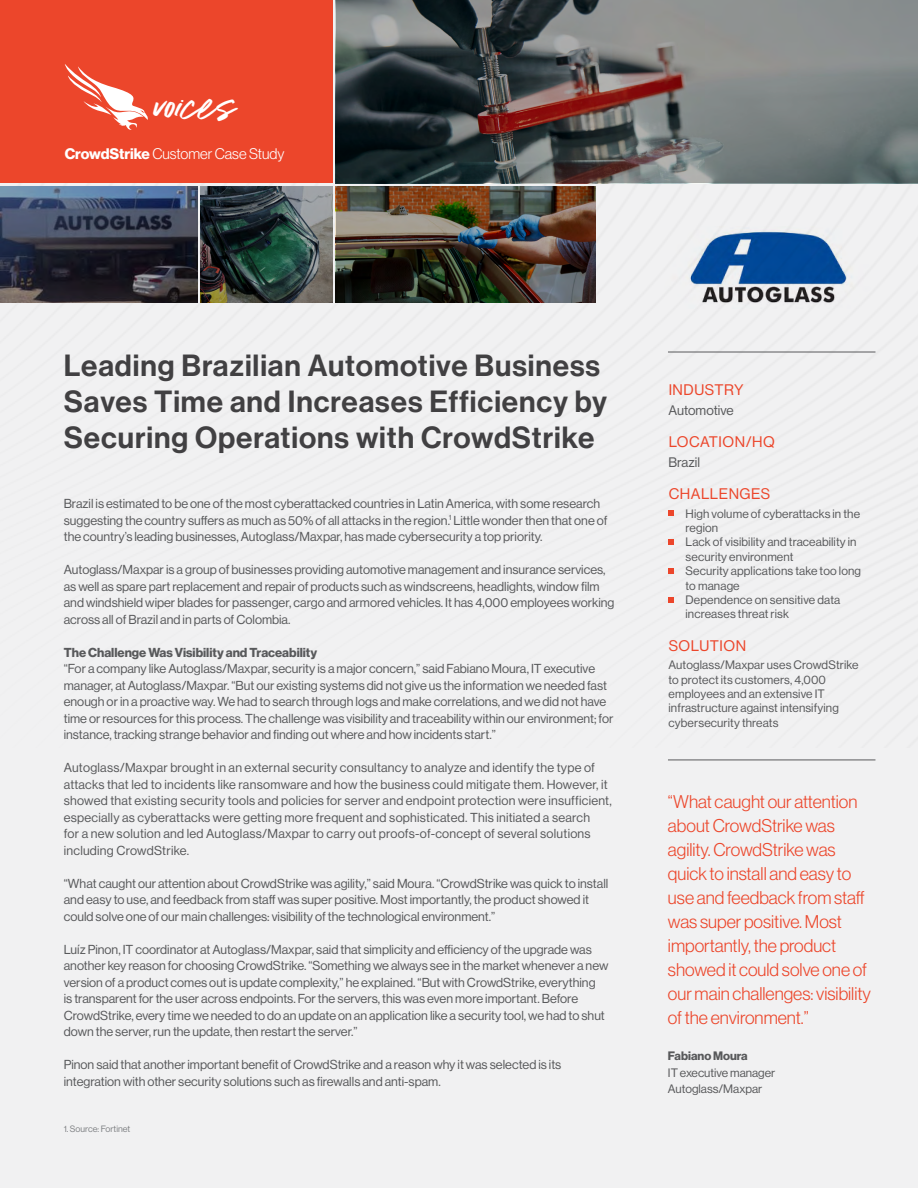
<style>
.page{position:relative;width:918px;height:1188px;background:#f1f1f2}
.page>*{position:absolute;margin:0;border:0;box-sizing:border-box;transform-origin:0 0}
.t1{font:33.45px "Addictive";color:#fff}
.t2{font:500 30px/36px "Haas Grot Disp 65";letter-spacing:.03em;color:#414042}
.t3{font:300 18px/24px "Haas Grot Disp 45";color:#ec462b}
.t4{font:15px "Haas Grot Disp 55 Roman";letter-spacing:.035em;color:#ec462b}
.t5{font:300 15px "Haas Grot Disp 45";color:#fff}
.t6{font:13.5px "Haas Grot Disp 55 Roman";color:#58595b}
.t7{font:12.75px/16.5px "Haas Grot Disp 55 Roman";color:#58595b}
.t8{font:12.75px/16.5px "Haas Grot Disp 55 Roman";letter-spacing:.02em;color:#58595b}
.t9{font:700 12.75px "Haas Grot Disp 75";color:#58595b}
.t10{font:12px/14.4px "Haas Grot Disp 55 Roman";letter-spacing:.01em;color:#58595b}
.t11{font:700 12px "Haas Grot Disp 75";color:#58595b}
.t12{font:9px "Haas Grot Disp 55 Roman";color:#808285}
.s1{font-family:"Haas Grot Disp 75";font-weight:700}
</style>
<div class="page">
<div style="left:0;top:0;width:332px;height:183px;background:#ec462b"></div>
<svg style="left:65px;top:64px;width:83px;height:66px"></svg>
<hr style="left:668px;top:760px;width:207px;height:1px;background:#58595b">
<hr style="left:668px;top:352px;width:207px;height:1px;background:#58595b">
<svg style="left:669px;top:510px;width:5px;height:6px"></svg>
<svg style="left:669px;top:539px;width:5px;height:6px"></svg>
<svg style="left:669px;top:568px;width:5px;height:6px"></svg>
<svg style="left:669px;top:597px;width:5px;height:5px"></svg>
<img style="left:689px;top:229px;width:162px;height:76px">
<svg style="left:336px;top:0;width:582px;height:183px;background:#626465"></svg>
<svg style="left:0;top:186px;width:197px;height:116px;background:#363c4d"></svg>
<img style="left:201px;top:186px;width:132px;height:116px">
<img style="left:336px;top:186px;width:259px;height:116px">
<h1 class="t1" style="left:153px;top:88px;width:80px">voices</h1>
<p class="t5" style="left:65px;top:146px;width:221px"><span class="s1">CrowdStrike</span> Customer Case Study</p>
<h2 class="t2" style="left:64px;top:348px;width:545px">Leading Brazilian Automotive Business<br>Saves Time and Increases Efficiency by<br>Securing Operations with CrowdStrike</h2>
<p class="t7" style="left:64px;top:495px;width:545px">Brazil is estimated to be one of the most cyberattacked countries in Latin America, with some research suggesting the country suffers as much as 50% of all attacks in the region.<sup>1</sup> Little wonder then that one of the country’s leading businesses, Autoglass/Maxpar, has made cybersecurity a top priority.</p>
<p class="t7" style="left:64px;top:561px;width:552px">Autoglass/Maxpar is a group of businesses providing automotive management and insurance services, as well as spare part replacement and repair of products such as windscreens, headlights, window film and windshield wiper blades for passenger, cargo and armored vehicles. It has 4,000 employees working across all of Brazil and in parts of Colombia.</p>
<p class="t9" style="left:64px;top:645px;width:255px">The Challenge Was Visibility and Traceability</p>
<p class="t7" style="left:64px;top:660px;width:551px">“For a company like Autoglass/Maxpar, security is a major concern,” said Fabiano Moura, IT executive manager, at Autoglass/Maxpar. “But our existing systems did not give us the information we needed fast enough or in a proactive way. We had to search through logs and make correlations, and we did not have time or resources for this process. The challenge was visibility and traceability within our environment; for instance, tracking strange behavior and finding out where and how incidents start.”</p>
<p class="t8" style="left:64px;top:759px;width:550px">Autoglass/Maxpar brought in an external security consultancy to analyze and identify the type of attacks that led to incidents like ransomware and how the business could mitigate them. However, it showed that existing security tools and policies for server and endpoint protection were insufficient, especially as cyberattacks were getting more frequent and sophisticated. This initiated a search<br>for a new solution and led Autoglass/Maxpar to carry out proofs-of-concept of several solutions including CrowdStrike.</p>
<p class="t7" style="left:64px;top:875px;width:546px">“What caught our attention about CrowdStrike was agility,” said Moura. “CrowdStrike was quick to install and easy to use, and feedback from staff was super positive. Most importantly, the product showed it could solve one of our main challenges: visibility of the technological environment.”</p>
<p class="t7" style="left:64px;top:941px;width:546px">Luíz Pinon, IT coordinator at Autoglass/Maxpar, said that simplicity and efficiency of the upgrade was another key reason for choosing CrowdStrike. “Something we always see in the market whenever a new version of a product comes out is update complexity,” he explained. “But with CrowdStrike, everything<br>is transparent for the user across endpoints. For the servers, this was even more important. Before CrowdStrike, every time we needed to do an update on an application like a security tool, we had to shut down the server, run the update, then restart the server.”</p>
<p class="t7" style="left:64px;top:1056px;width:499px">Pinon said that another important benefit of CrowdStrike and a reason why it was selected is its integration with other security solutions such as firewalls and anti-spam.</p>
<p class="t12" style="left:64px;top:1123px;width:68px">1. Source: Fortinet</p>
<p class="t4" style="left:669px;top:382px;width:76px">INDUSTRY</p>
<p class="t6" style="left:669px;top:403px;width:67px">Automotive</p>
<p class="t4" style="left:669px;top:433px;width:108px">LOCATION/HQ</p>
<p class="t6" style="left:669px;top:454px;width:33px">Brazil</p>
<p class="t4" style="left:669px;top:485px;width:103px">CHALLENGES</p>
<p class="t10" style="left:686px;top:506px;width:177px">High volume of cyberattacks in the region<br>Lack of visibility and traceability in security environment<br>Security applications take too long to manage<br>Dependence on sensitive data increases threat risk</p>
<p class="t4" style="left:669px;top:637px;width:79px">SOLUTION</p>
<p class="t10" style="left:669px;top:658px;width:191px">Autoglass/Maxpar uses CrowdStrike to protect its customers, 4,000 employees and an extensive IT infrastructure against intensifying cybersecurity threats</p>
<p class="t3" style="left:668px;top:789px;width:204px">“What caught our attention about CrowdStrike was agility. CrowdStrike was quick to install and easy to use and feedback from staff was super positive. Most importantly, the product showed it could solve one of our main challenges: visibility of the environment.”</p>
<p class="t11" style="left:668px;top:1049px;width:81px">Fabiano Moura</p>
<p class="t10" style="left:668px;top:1064px;width:109px;line-height:16.2px">IT executive manager<br>Autoglass/Maxpar</p>
</div>
